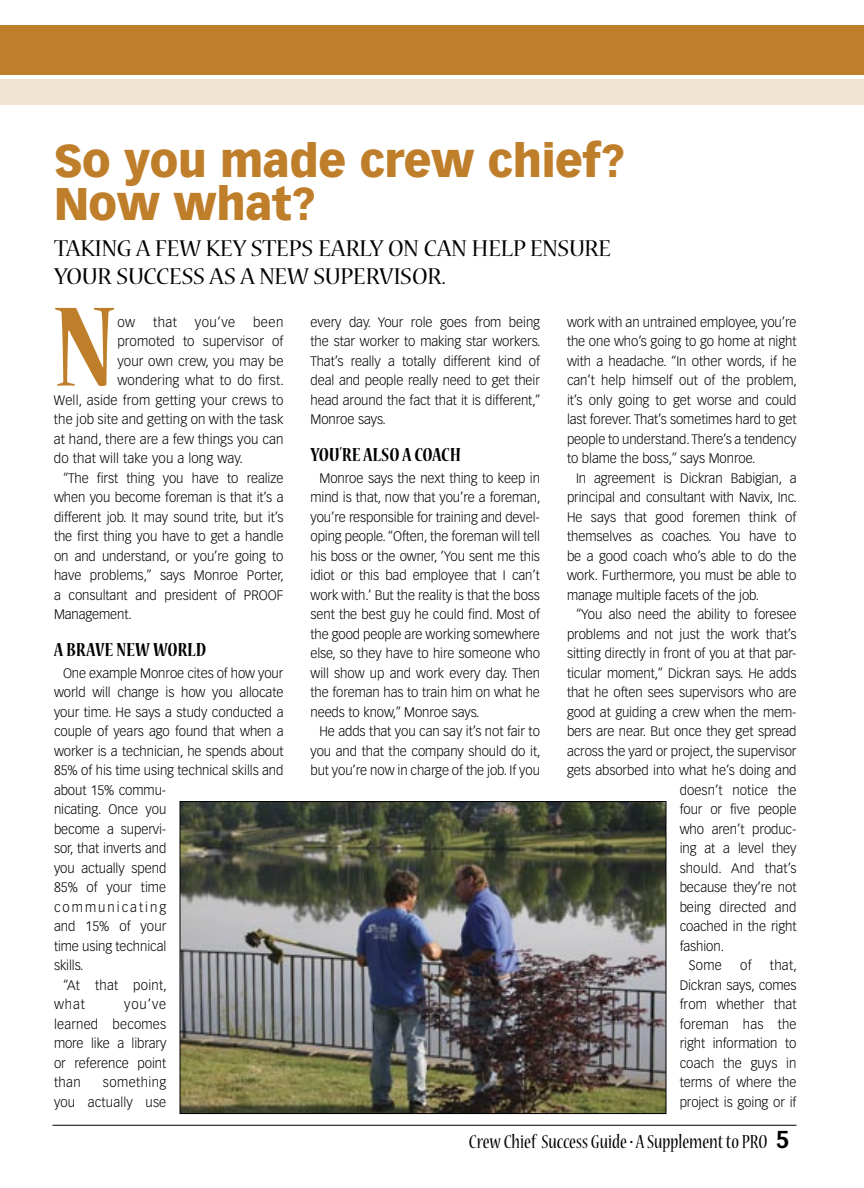
<style>
.page{position:relative;width:864px;height:1188px;background:#fff}
.page>*{position:absolute;margin:0;border:0;box-sizing:border-box;transform-origin:0 0}
.t1{font:700 condensed 126px "Nueva Std";color:#bf7e29;scale:1.05 1}
.t2{font:900 45px/43.5px "Vectora LT Std";letter-spacing:-.01em;color:#bf7e29}
.t3{font:25.5px "Nueva Std";letter-spacing:.01em;color:#000}
.t4{font:condensed 21px "Nueva Std";color:#000}
.t5{font:700 condensed 21px "Nueva Std";color:#000}
.t6{font:300 13.5px/19.5px "Vectora LT Std";letter-spacing:-.005em;color:#000;text-align:justify}
.t7{font:300 13.5px/19.5px "Vectora LT Std";letter-spacing:.015em;color:#000;text-align:right}
.t8{font:300 13.5px "Vectora LT Std";letter-spacing:.155em;color:#000}
.t9{font:300 13.5px "Vectora LT Std";letter-spacing:.02em;color:#000}
</style>
<div class="page">
<div style="left:0;top:25px;width:864px;height:49px;background:#bf7e29"></div>
<div style="left:0;top:79px;width:864px;height:26px;background:#f2e4d2"></div>
<img style="left:182px;top:803px;width:482px;height:309px">
<div style="left:180px;top:801px;width:486px;height:313px;border:1px solid #000"></div>
<hr style="left:52px;top:1125px;width:744px;height:1px;background:#000">
<h2 class="t2" style="left:54px;top:138px;width:572px">So you made crew chief?<br>Now what?</h2>
<h3 class="t3" style="left:54px;top:236px;width:118px">TAKING A FEW</h3>
<h3 class="t3" style="left:206px;top:236px;width:59px">KEY STEPS</h3>
<h3 class="t3" style="left:318px;top:236px;width:14px">EARLY</h3>
<h3 class="t3" style="left:388px;top:236px;width:51px">ON CAN</h3>
<h3 class="t3" style="left:472px;top:236px;width:15px">HELP</h3>
<h3 class="t3" style="left:530px;top:236px;width:15px">ENSURE</h3>
<h3 class="t3" style="left:54px;top:265px;width:5px">YOUR</h3>
<h3 class="t3" style="left:117px;top:265px;width:14px">SUCCESS</h3>
<h3 class="t3" style="left:210px;top:265px;width:68px">AS ANEW</h3>
<h3 class="t3" style="left:313px;top:265px;width:15px">SUPER</h3>
<h3 class="t3" style="left:379px;top:265px;width:28px">VISOR</h3>
<h3 class="t3" style="left:442px;top:265px;width:6px">.</h3>
<h1 class="t1" style="left:54px;top:291px;width:60px">N</h1>
<p class="t6" style="left:117px;top:313px;width:19px">ow</p>
<p class="t6" style="left:153px;top:313px;width:26px">that</p>
<p class="t6" style="left:195px;top:313px;width:42px">you’ve</p>
<p class="t6" style="left:253px;top:313px;width:32px">been</p>
<p class="t6" style="left:117px;top:332px;width:168px">promoted to supervisor of</p>
<p class="t6" style="left:117px;top:352px;width:168px">your own crew, you may be</p>
<p class="t6" style="left:117px;top:371px;width:168px">wondering what to do first.</p>
<p class="t6" style="left:54px;top:391px;width:231px">Well, aside from getting your crews to</p>
<p class="t6" style="left:54px;top:410px;width:231px">the job site and getting on with the task</p>
<p class="t6" style="left:54px;top:430px;width:231px">at hand, there are a few things you can</p>
<p class="t6" style="left:54px;top:449px;width:191px">do that will take you a long way.</p>
<p class="t6" style="left:63px;top:469px;width:222px">“The first thing you have to realize</p>
<p class="t6" style="left:54px;top:488px;width:231px">when you become foreman is that it’s a</p>
<p class="t6" style="left:54px;top:508px;width:231px">different job. It may sound trite, but it’s</p>
<p class="t6" style="left:54px;top:527px;width:231px">the first thing you have to get a handle</p>
<p class="t6" style="left:54px;top:547px;width:231px">on and understand, or you’re going to</p>
<p class="t6" style="left:54px;top:566px;width:232px">have problems,” says Monroe Porter,</p>
<p class="t6" style="left:54px;top:586px;width:231px">a consultant and president of PROOF</p>
<p class="t6" style="left:54px;top:605px;width:79px">Management.</p>
<h3 class="t5" style="left:54px;top:640px;width:154px">A BRAVE NEW WORLD</h3>
<p class="t6" style="left:63px;top:664px;width:222px">One example Monroe cites of how your</p>
<p class="t6" style="left:54px;top:683px;width:231px">world will change is how you allocate</p>
<p class="t6" style="left:54px;top:703px;width:231px">your time. He says a study conducted a</p>
<p class="t6" style="left:54px;top:722px;width:231px">couple of years ago found that when a</p>
<p class="t6" style="left:54px;top:742px;width:231px">worker is a technician, he spends about</p>
<p class="t6" style="left:54px;top:761px;width:231px">85% of his time using technical skills and</p>
<p class="t6" style="left:54px;top:781px;width:114px">about 15% commu-</p>
<p class="t6" style="left:54px;top:800px;width:114px">nicating. Once you</p>
<p class="t6" style="left:54px;top:820px;width:114px">become a supervi-</p>
<p class="t6" style="left:54px;top:839px;width:114px">sor, that inverts and</p>
<p class="t6" style="left:54px;top:859px;width:114px">you actually spend</p>
<p class="t6" style="left:54px;top:878px;width:114px">85% of your time</p>
<p class="t8" style="left:54px;top:899px;width:114px">communicating</p>
<p class="t6" style="left:54px;top:917px;width:114px">and 15% of your</p>
<p class="t6" style="left:54px;top:937px;width:114px">time using technical</p>
<p class="t6" style="left:54px;top:956px;width:31px">skills.</p>
<p class="t9" style="left:63px;top:977px;width:105px">“At that point,</p>
<p class="t6" style="left:54px;top:995px;width:32px">what</p>
<p class="t6" style="left:54px;top:995px;width:114px;text-indent:70px">you’ve learned becomes more like a library or reference point than</p>
<p class="t7" style="left:54px;top:1073px;width:114px">something<br>you actually use</p>
<p class="t6" style="left:311px;top:313px;width:232px">every day. Your role goes from being the star worker to making star workers.<br>That’s really a totally different kind of deal and people really need to get their head around the fact that it is different,” Monroe says.</p>
<h3 class="t5" style="left:310px;top:445px;width:152px">YOU’RE ALSO A COACH</h3>
<p class="t6" style="left:311px;top:469px;width:232px;text-indent:9px">Monroe says the next thing to keep in mind is that, now that you’re a foreman, you’re responsible for training and devel&shy;oping people. “Often, the foreman will tell his boss or the owner, ‘You sent me this idiot or this bad employee that I can’t work with.’ But the reality is that the boss sent the best guy he could find. Most of the good people are working somewhere else, so they have to hire someone who will show up and work every day. Then the foreman has to train him on what he needs to know,” Monroe says.</p>
<p class="t6" style="left:311px;top:722px;width:231px;text-indent:9px">He adds that you can say it’s not fair to you and that the company should do it, but you’re now in charge of the job. If you</p>
<p class="t6" style="left:567px;top:313px;width:231px">work with an untrained employee, you’re the one who’s going to go home at night with a headache. “In other words, if he can’t help himself out of the problem, it’s only going to get worse and could last forever. That’s sometimes hard to get people to understand. There’s a tendency to blame the boss,” says Monroe.</p>
<p class="t6" style="left:567px;top:469px;width:231px;text-indent:9px">In agreement is Dickran Babigian, a principal and consultant with Navix, Inc.<br>He says that good foremen think of themselves as coaches. You have to be a good coach who’s able to do the work. Furthermore, you must be able to manage multiple facets of the job.</p>
<p class="t6" style="left:576px;top:605px;width:222px">“You also need the ability to foresee</p>
<p class="t6" style="left:567px;top:624px;width:231px">problems and not just the work that’s</p>
<p class="t6" style="left:567px;top:644px;width:231px">sitting directly in front of you at that par-</p>
<p class="t6" style="left:567px;top:663px;width:231px">ticular moment,” Dickran says. He adds</p>
<p class="t6" style="left:567px;top:683px;width:231px">that he often sees supervisors who are</p>
<p class="t6" style="left:567px;top:702px;width:231px">good at guiding a crew when the mem-</p>
<p class="t6" style="left:567px;top:722px;width:231px">bers are near. But once they get spread</p>
<p class="t6" style="left:567px;top:741px;width:231px">across the yard or project, the supervisor</p>
<p class="t6" style="left:567px;top:761px;width:231px">gets absorbed into what he’s doing and</p>
<p class="t6" style="left:680px;top:780px;width:118px">doesn’t notice the</p>
<p class="t6" style="left:680px;top:800px;width:118px">four or five people</p>
<p class="t6" style="left:680px;top:819px;width:118px">who aren’t produc-</p>
<p class="t6" style="left:680px;top:839px;width:118px">ing at a level they</p>
<p class="t6" style="left:680px;top:858px;width:118px">should. And that’s</p>
<p class="t6" style="left:680px;top:878px;width:118px">because they’re not</p>
<p class="t6" style="left:680px;top:897px;width:118px">being directed and</p>
<p class="t6" style="left:680px;top:917px;width:118px">coached in the right</p>
<p class="t6" style="left:680px;top:936px;width:46px">fashion.</p>
<p class="t6" style="left:689px;top:956px;width:35px">Some</p>
<p class="t6" style="left:740px;top:956px;width:13px">of</p>
<p class="t6" style="left:680px;top:956px;width:119px;text-indent:90px">that, Dickran says, comes from whether that foreman has the right information to coach the guys in terms of where the project is going or if</p>
<h3 class="t4" style="left:469px;top:1132px;width:300px">Crew Chief Success Guide • A Supplement to PRO</h3>
</div>
